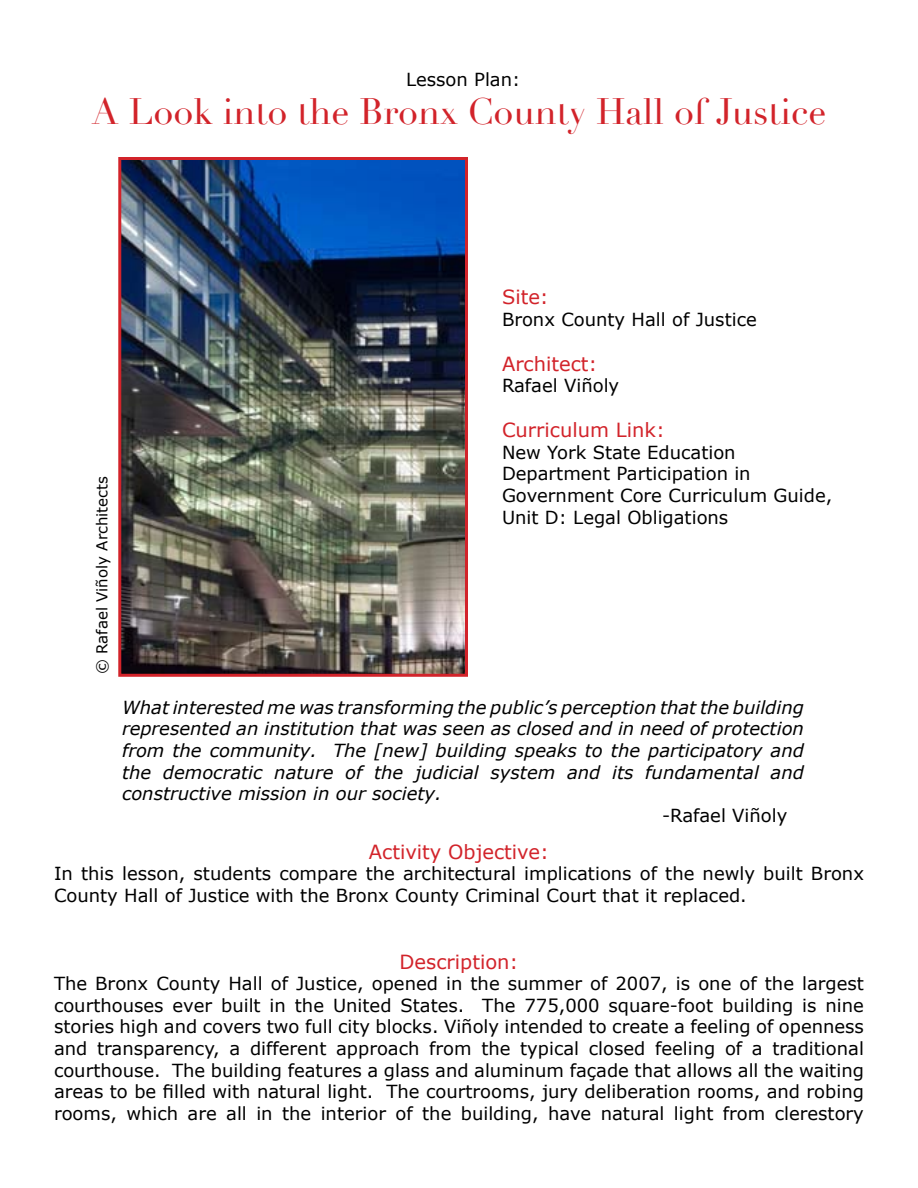
<style>
.page{position:relative;width:918px;height:1188px;background:#fff}
.page>*{position:absolute;margin:0;border:0;box-sizing:border-box;transform-origin:0 0}
.t1{font:36px "Didot";color:#d2232a}
.t2{font:19.5px "Verdana";color:#d2232a}
.t3{font:18px/21.6px "Verdana";color:#000}
.t4{font:italic 18px/21.6px "Verdana";color:#000;text-align:justify}
.t5{font:15px "Verdana";color:#000}
</style>
<div class="page">
<img style="left:122px;top:161px;width:342px;height:512px">
<div style="left:118px;top:157px;width:350px;height:520px;border:3px solid #d2232a"></div>
<p class="t3" style="left:406px;top:68px;width:116px">Lesson Plan:</p>
<h1 class="t1" style="left:92px;top:90px;width:736px">A Look into the Bronx County Hall of Justice</h1>
<p class="t5" style="left:92px;top:674px;width:199px;rotate:-90deg">© Rafael Viñoly Architects</p>
<p class="t2" style="left:502px;top:284px;width:48px">Site:</p>
<p class="t3" style="left:502px;top:308px;width:256px">Bronx County Hall of Justice</p>
<p class="t2" style="left:502px;top:351px;width:97px">Architect:</p>
<p class="t3" style="left:502px;top:374px;width:119px">Rafael Viñoly</p>
<p class="t2" style="left:502px;top:418px;width:164px">Curriculum Link:</p>
<p class="t3" style="left:502px;top:441px;width:332px">New York State Education<br>Department Participation in<br>Government Core Curriculum Guide,<br>Unit D: Legal Obligations</p>
<p class="t4" style="left:122px;top:696px;width:684px">What interested me was transforming the public’s perception that the building represented an institution that was seen as closed and in need of protection from the community. The [new] building speaks to the participatory and the democratic nature of the judicial system and its fundamental and constructive mission in our society.</p>
<p class="t3" style="left:662px;top:804px;width:127px">-Rafael Viñoly</p>
<p class="t2" style="left:369px;top:839px;width:182px">Activity Objective:</p>
<p class="t3" style="left:54px;top:862px;width:811px">In this lesson, students compare the architectural implications of the newly built Bronx<br>County Hall of Justice with the Bronx County Criminal Court that it replaced.</p>
<p class="t2" style="left:400px;top:949px;width:120px">Description:</p>
<p class="t3" style="left:54px;top:972px;width:812px;text-align:justify">The Bronx County Hall of Justice, opened in the summer of 2007, is one of the largest courthouses ever built in the United States. The 775,000 square-foot building is nine stories high and covers two full city blocks. Viñoly intended to create a feeling of openness and transparency, a different approach from the typical closed feeling of a traditional courthouse. The building features a glass and aluminum façade that allows all the waiting areas to be filled with natural light. The courtrooms, jury deliberation rooms, and robing rooms, which are all in the interior of the building, have natural light from clerestory</p>
</div>
